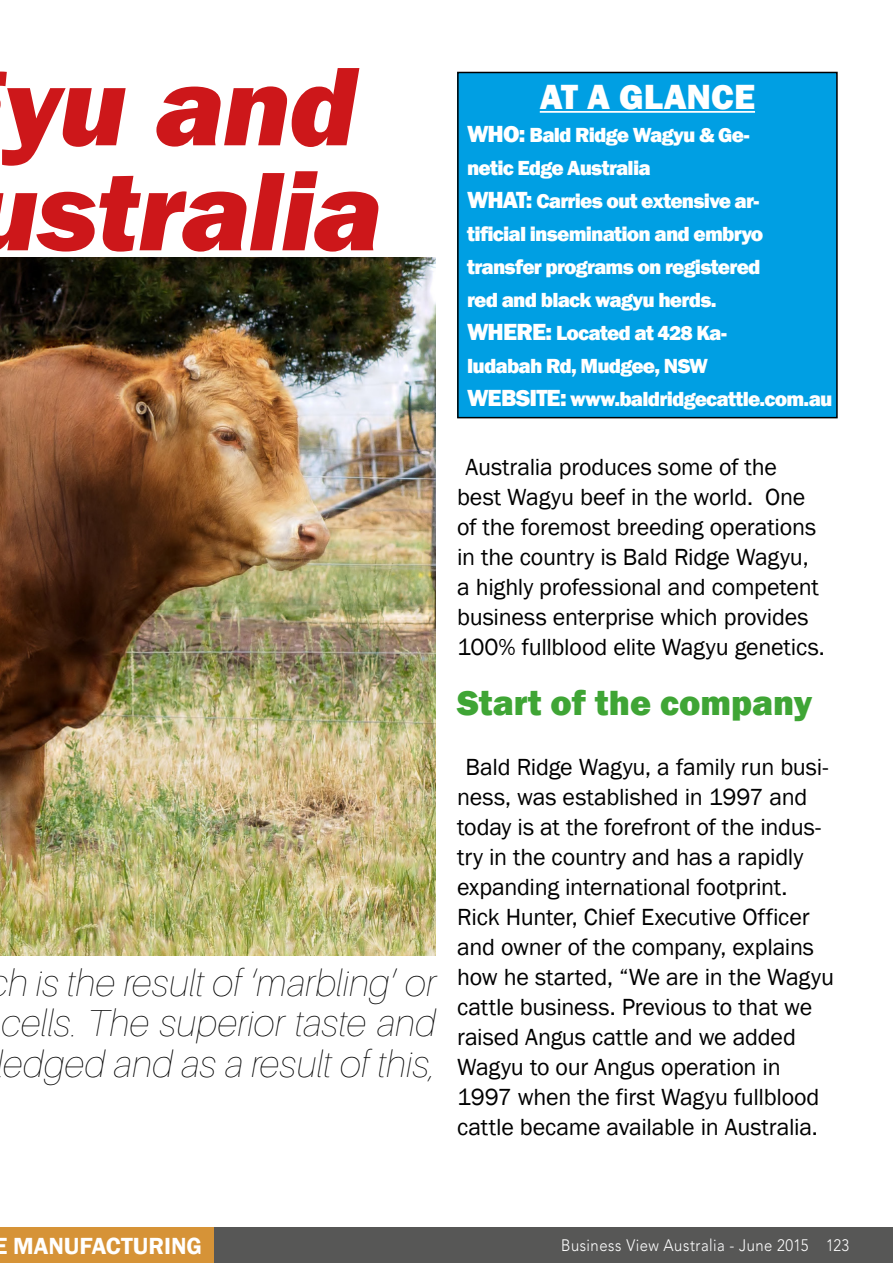
<style>
.page{position:relative;width:893px;height:1263px;background:#fff}
.page>*{position:absolute;margin:0;border:0;box-sizing:border-box;transform-origin:0 0}
.t1{font:italic 800 115.8px/105px "Franklin Gothic";letter-spacing:-.015em;color:#cd171a}
.t2{font:italic 200 37.5px/40.5px "Aileron";letter-spacing:.005em;color:#000;text-align:center}
.Article_subtitle{font:800 36px "Franklin Gothic";color:#3fa535}
.Article_subtitle-2{font:800 36px "Franklin Gothic";color:#fff}
.Body{font:24px/30px "Franklin Gothic";letter-spacing:-.01em;color:#000}
.t3{font:600 24px "Franklin Gothic";color:#fff}
.Article_subtitle-3{font:800 21px/33px "Franklin Gothic";letter-spacing:-.04em;color:#fff}
.t4{font:300 16.5px "Avenir LT Std";letter-spacing:.03em;color:#fff;scale:.9 1}
.s1{font-size:24px}
</style>
<div class="page">
<div style="left:0;top:1228px;width:893px;height:35px;background:#575756"></div>
<img style="left:0;top:257px;width:436px;height:698px">
<svg style="left:0;top:257px;width:385px;height:14px;background:#1a1909"></svg>
<div style="left:0;top:1228px;width:214px;height:35px;background:#d69337"></div>
<div style="left:458px;top:72px;width:379px;height:346px;background:#009fe3"></div>
<hr style="left:540px;top:111px;width:215px;height:2px;background:#fff">
<div style="left:457px;top:72px;width:381px;height:346px;border:2px solid #000"></div>
<h1 class="t1" style="left:-29px;top:55px;width:413px">yu and ustralia</h1>
<p class="Article_subtitle-2" style="left:540px;top:74px;width:217px">AT A GLANCE</p>
<p class="Article_subtitle-3" style="left:467px;top:119px;width:284px"><span class="s1">WHO:</span> Bald Ridge Wagyu &amp; Ge&shy;netic Edge Australia</p>
<p class="Article_subtitle-3" style="left:467px;top:185px;width:298px"><span class="s1">WHAT:</span> Carries out extensive ar&shy;tificial insemination and embryo transfer programs on registered red and black wagyu herds.</p>
<p class="Article_subtitle-3" style="left:467px;top:317px;width:261px"><span class="s1">WHERE:</span> Located at 428 Ka&shy;ludabah Rd, Mudgee, NSW</p>
<p class="Article_subtitle-3" style="left:467px;top:383px;width:367px"><span class="s1">WEBSITE:</span> www.baldridgecattle.com.au</p>
<h2 class="t2" style="left:-3px;top:963px;width:441px">h is the result of ‘marbling’ or cells. The superior taste and ledged and as a result of this,</h2>
<p class="Body" style="left:457px;top:453px;width:369px;text-indent:9px">Australia produces some of the best Wagyu beef in the world. One of the foremost breeding operations in the country is Bald Ridge Wagyu, a highly professional and competent business enterprise which provides 100% fullblood elite Wagyu genetics.</p>
<p class="Article_subtitle" style="left:457px;top:680px;width:357px">Start of the company</p>
<p class="Body" style="left:457px;top:753px;width:378px;text-indent:9px">Bald Ridge Wagyu, a family run busi&shy;ness, was established in 1997 and today is at the forefront of the indus&shy;try in the country and has a rapidly expanding international footprint.<br>Rick Hunter, Chief Executive Officer and owner of the company, explains how he started, “We are in the Wagyu cattle business. Previous to that we raised Angus cattle and we added Wagyu to our Angus operation in 1997 when the first Wagyu fullblood cattle became available in Australia.</p>
<p class="t3" style="left:-6px;top:1231px;width:210px">E MANUFACTURING</p>
<p class="t4" style="left:561px;top:1235px;width:321px">Business View Australia - June 2015 123</p>
</div>
